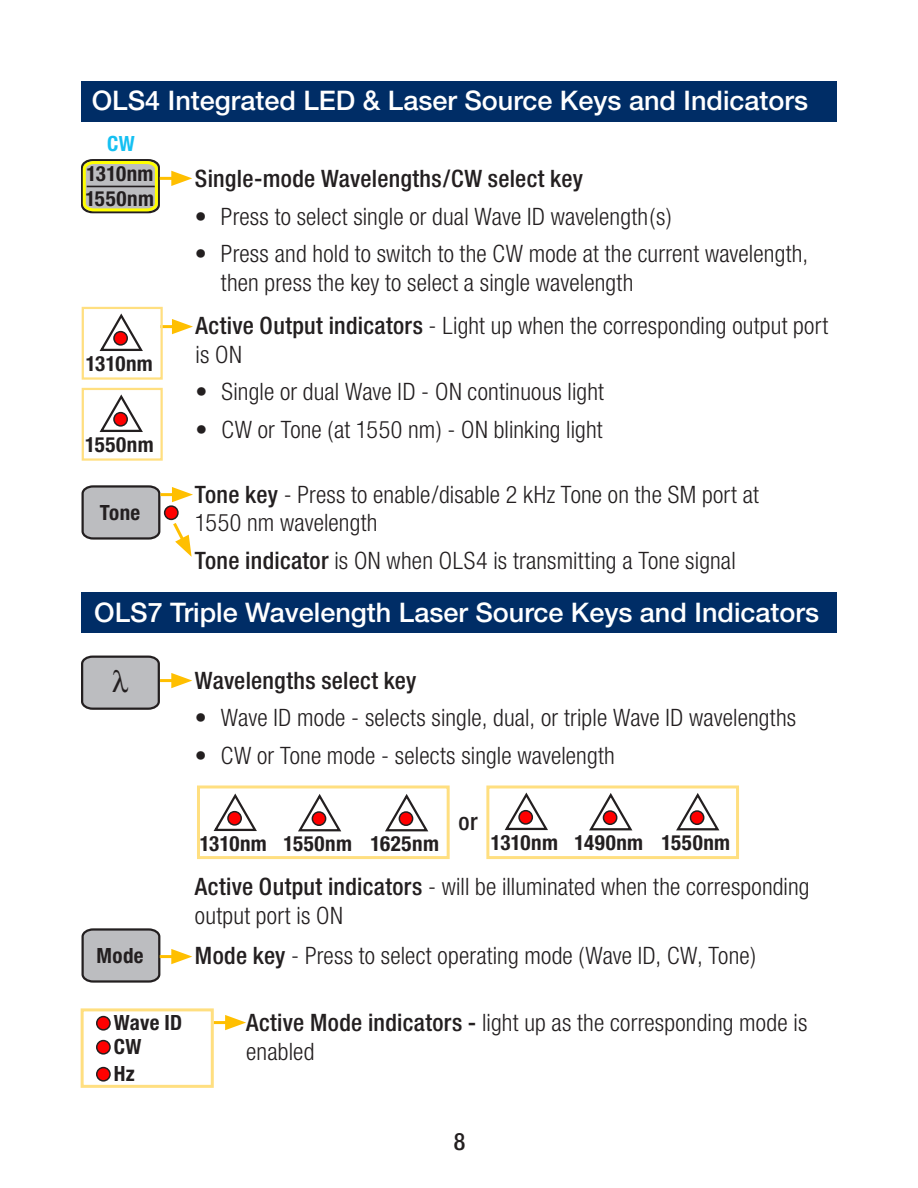
<style>
.page{position:relative;width:918px;height:1188px;background:#fff}
.page>*{position:absolute;margin:0;border:0;box-sizing:border-box;transform-origin:0 0}
.Keys{font:30px "Symbol";color:#231f20}
.Subhead_White{font:500 27px "Helvetica Neue";color:#fff}
.Body_Text{font:300 condensed 24px/28.8px "Helvetica Neue";letter-spacing:.01em;color:#231f20}
.Bullets{font:300 condensed 24px/28.8px "Helvetica Neue";letter-spacing:.005em;color:#231f20}
.Body_Text-2{font:500 condensed 24px "Helvetica Neue";letter-spacing:.01em;color:#231f20}
.Keys-2{font:700 condensed 21px "Helvetica Neue";letter-spacing:.02em;color:#231f20}
.Keys-3{font:700 condensed 21px "Helvetica Neue";color:#15c0f2}
.s1{font-weight:500}
</style>
<div class="page">
<svg style="left:81px;top:485px;width:81px;height:55px;background:#acadaf"></svg>
<svg style="left:81px;top:159px;width:80px;height:55px;background:#b4b58f"></svg>
<hr style="left:160px;top:177px;width:16px;height:3px;background:#ffbf00">
<svg style="left:171px;top:171px;width:21px;height:15px"></svg>
<svg style="left:99px;top:313px;width:44px;height:38px"></svg>
<div style="left:114px;top:332px;width:13px;height:13px;background:#f00;border-radius:50%"></div>
<div style="left:113px;top:331px;width:15px;height:15px;border:2px solid #231f20;border-radius:50%"></div>
<svg style="left:99px;top:394px;width:44px;height:38px"></svg>
<div style="left:114px;top:413px;width:13px;height:13px;background:#f00;border-radius:50%"></div>
<div style="left:113px;top:412px;width:15px;height:15px;border:2px solid #231f20;border-radius:50%"></div>
<hr style="left:160px;top:325px;width:17px;height:3px;background:#ffbf00">
<svg style="left:172px;top:319px;width:21px;height:15px"></svg>
<hr style="left:160px;top:493px;width:17px;height:3px;background:#ffbf00">
<svg style="left:172px;top:487px;width:21px;height:15px"></svg>
<svg style="left:170px;top:520px;width:22px;height:37px"></svg>
<div style="left:81px;top:592px;width:756px;height:40px;background:#002d66"></div>
<svg style="left:81px;top:655px;width:80px;height:55px;background:#abacae"></svg>
<hr style="left:160px;top:679px;width:16px;height:3px;background:#ffbf00">
<svg style="left:171px;top:673px;width:21px;height:15px"></svg>
<svg style="left:504px;top:792px;width:44px;height:39px"></svg>
<div style="left:519px;top:811px;width:13px;height:13px;background:#f00;border-radius:50%"></div>
<div style="left:518px;top:810px;width:15px;height:15px;border:2px solid #231f20;border-radius:50%"></div>
<svg style="left:589px;top:793px;width:44px;height:38px"></svg>
<div style="left:603px;top:811px;width:14px;height:13px;background:#f00;border-radius:50%"></div>
<div style="left:603px;top:810px;width:14px;height:15px;border:2px solid #231f20;border-radius:50%"></div>
<svg style="left:676px;top:793px;width:44px;height:38px"></svg>
<div style="left:690px;top:811px;width:14px;height:13px;background:#f00;border-radius:50%"></div>
<div style="left:690px;top:810px;width:14px;height:15px;border:2px solid #231f20;border-radius:50%"></div>
<div style="left:486px;top:785px;width:253px;height:74px;border:3px solid #ffdf80"></div>
<svg style="left:81px;top:928px;width:81px;height:55px;background:#acadaf"></svg>
<hr style="left:160px;top:955px;width:16px;height:3px;background:#ffbf00">
<svg style="left:171px;top:949px;width:21px;height:15px"></svg>
<hr style="left:214px;top:1021px;width:16px;height:3px;background:#ffbf00">
<svg style="left:225px;top:1015px;width:21px;height:15px"></svg>
<div style="left:81px;top:1008px;width:133px;height:80px;border:3px solid #ffdf80"></div>
<div style="left:97px;top:1017px;width:13px;height:13px;background:#f00;border-radius:50%"></div>
<div style="left:96px;top:1016px;width:15px;height:15px;border:2px solid #231f20;border-radius:50%"></div>
<div style="left:97px;top:1041px;width:13px;height:13px;background:#f00;border-radius:50%"></div>
<div style="left:96px;top:1040px;width:15px;height:15px;border:2px solid #231f20;border-radius:50%"></div>
<div style="left:97px;top:1068px;width:13px;height:13px;background:#f00;border-radius:50%"></div>
<div style="left:96px;top:1067px;width:15px;height:15px;border:2px solid #231f20;border-radius:50%"></div>
<svg style="left:213px;top:793px;width:44px;height:38px"></svg>
<div style="left:228px;top:812px;width:13px;height:13px;background:#f00;border-radius:50%"></div>
<div style="left:227px;top:811px;width:15px;height:15px;border:2px solid #231f20;border-radius:50%"></div>
<svg style="left:298px;top:794px;width:44px;height:38px"></svg>
<div style="left:312px;top:812px;width:14px;height:13px;background:#f00;border-radius:50%"></div>
<div style="left:312px;top:811px;width:14px;height:15px;border:2px solid #231f20;border-radius:50%"></div>
<svg style="left:385px;top:794px;width:44px;height:38px"></svg>
<div style="left:399px;top:812px;width:14px;height:13px;background:#f00;border-radius:50%"></div>
<div style="left:399px;top:811px;width:14px;height:15px;border:2px solid #231f20;border-radius:50%"></div>
<div style="left:197px;top:785px;width:253px;height:74px;border:3px solid #ffdf80"></div>
<div style="left:81px;top:81px;width:756px;height:41px;background:#002d66"></div>
<div style="left:82px;top:307px;width:81px;height:73px;border:2px solid #ffdf80"></div>
<div style="left:82px;top:388px;width:81px;height:73px;border:2px solid #ffdf80"></div>
<div style="left:165px;top:506px;width:13px;height:13px;background:#f00;border-radius:50%"></div>
<div style="left:164px;top:505px;width:15px;height:15px;border:2px solid #231f20;border-radius:50%"></div>
<p class="Subhead_White" style="left:92px;top:84px;width:718px">OLS4 Integrated LED &amp; Laser Source Keys and Indicators</p>
<p class="Keys-3" style="left:107px;top:131px;width:29px">CW</p>
<p class="Keys-2" style="left:85px;top:186px;width:70px">1550nm</p>
<p class="Keys-2" style="left:86px;top:161px;width:69px">1310nm</p>
<p class="Keys-2" style="left:86px;top:351px;width:69px">1310nm</p>
<p class="Keys-2" style="left:85px;top:432px;width:70px">1550nm</p>
<p class="Keys-2" style="left:100px;top:500px;width:42px">Tone</p>
<p class="Body_Text-2" style="left:195px;top:164px;width:389px">Single-mode Wavelengths/CW select key</p>
<p class="Bullets" style="left:195px;top:201px;width:478px">• Press to select single or dual Wave ID wavelength(s)</p>
<p class="Bullets" style="left:221px;top:239px;width:589px;text-indent:-26px">• Press and hold to switch to the CW mode at the current wavelength, then press the key to select a single wavelength</p>
<p class="Body_Text" style="left:196px;top:311px;width:634px"><span class="s1">Active Output indicators</span> - Light up when the corresponding output port is ON</p>
<p class="Bullets" style="left:196px;top:377px;width:410px">• Single or dual Wave ID - ON continuous light</p>
<p class="Bullets" style="left:196px;top:415px;width:409px">• CW or Tone (at 1550 nm) - ON blinking light</p>
<p class="Body_Text" style="left:195px;top:479px;width:565px"><span class="s1">Tone key</span> - Press to enable/disable 2 kHz Tone on the SM port at<br>1550 nm wavelength</p>
<p class="Body_Text" style="left:195px;top:546px;width:542px"><span class="s1">Tone indicator</span> is ON when OLS4 is transmitting a Tone signal</p>
<p class="Subhead_White" style="left:94px;top:596px;width:726px">OLS7 Triple Wavelength Laser Source Keys and Indicators</p>
<p class="Keys" style="left:112px;top:662px;width:18px">●</p>
<p class="Body_Text-2" style="left:195px;top:666px;width:223px">Wavelengths select key</p>
<p class="Bullets" style="left:195px;top:703px;width:603px">• Wave ID mode - selects single, dual, or triple Wave ID wavelengths</p>
<p class="Bullets" style="left:195px;top:741px;width:421px">• CW or Tone mode - selects single wavelength</p>
<p class="Keys-2" style="left:200px;top:831px;width:69px">1310nm</p>
<p class="Keys-2" style="left:283px;top:831px;width:70px">1550nm</p>
<p class="Keys-2" style="left:371px;top:831px;width:70px">1625nm</p>
<p class="Body_Text-2" style="left:459px;top:807px;width:20px">or</p>
<p class="Keys-2" style="left:491px;top:830px;width:69px">1310nm</p>
<p class="Keys-2" style="left:575px;top:830px;width:70px">1490nm</p>
<p class="Keys-2" style="left:662px;top:830px;width:70px">1550nm</p>
<p class="Body_Text" style="left:195px;top:872px;width:616px"><span class="s1">Active Output indicators</span> - will be illuminated when the corresponding output port is ON</p>
<p class="Keys-2" style="left:97px;top:943px;width:49px">Mode</p>
<p class="Body_Text" style="left:195px;top:941px;width:563px"><span class="s1">Mode key</span> - Press to select operating mode (Wave ID, CW, Tone)</p>
<p class="Keys-2" style="left:114px;top:1010px;width:70px">Wave ID</p>
<p class="Keys-2" style="left:114px;top:1034px;width:29px">CW</p>
<p class="Keys-2" style="left:114px;top:1061px;width:23px">Hz</p>
<p class="Body_Text" style="left:246px;top:1008px;width:563px"><span class="s1">Active Mode indicators -</span> light up as the corresponding mode is enabled</p>
<p class="Body_Text-2" style="left:454px;top:1127px;width:13px">8</p>
</div>
